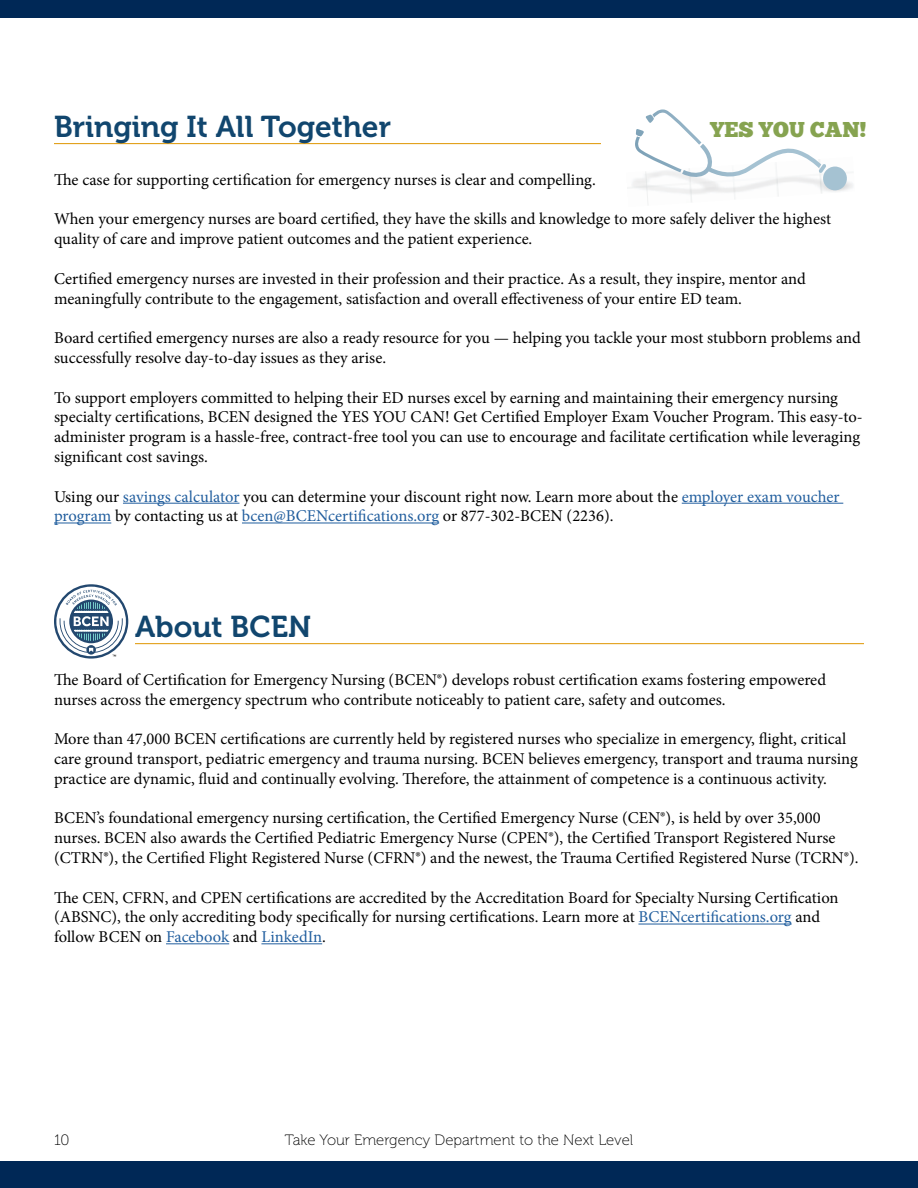
<style>
.page{position:relative;width:918px;height:1188px;background:#fff}
.page>*{position:absolute;margin:0;border:0;box-sizing:border-box;transform-origin:0 0}
.t1{font:30px "Museo 700";color:#11466e}
.t2{font:21.3px "Chunk Five";color:#86a350}
.t3{font:16.5px/19.8px "Minion Pro";color:#000}
.t4{font:15px "Museo 100";color:#000}
.s1{color:#215e9e}
</style>
<div class="page">
<div style="left:0;top:1161px;width:918px;height:27px;background:#002856"></div>
<div style="left:0;top:0;width:918px;height:17px;background:#002856"></div>
<hr style="left:54px;top:143px;width:810px;height:1px;background:#df9600">
<hr style="left:123px;top:503px;width:116px;height:1px;background:#215e9e">
<hr style="left:682px;top:503px;width:161px;height:1px;background:#215e9e">
<hr style="left:54px;top:523px;width:57px;height:1px;background:#215e9e">
<hr style="left:242px;top:523px;width:197px;height:1px;background:#215e9e">
<hr style="left:135px;top:643px;width:729px;height:1px;background:#df9600">
<hr style="left:638px;top:924px;width:154px;height:1px;background:#215e9e">
<hr style="left:166px;top:943px;width:63px;height:1px;background:#215e9e">
<hr style="left:261px;top:943px;width:61px;height:1px;background:#215e9e">
<svg style="left:54px;top:584px;width:74px;height:75px"></svg>
<div style="left:602px;top:99px;width:311px;height:108px;background:#fff"></div>
<svg style="left:633px;top:109px;width:216px;height:83px"></svg>
<h1 class="t1" style="left:54px;top:109px;width:339px">Bringing It All Together</h1>
<p class="t3" style="left:54px;top:170px;width:543px">The case for supporting certification for emergency nurses is clear and compelling.</p>
<p class="t3" style="left:54px;top:209px;width:779px">When your emergency nurses are board certified, they have the skills and knowledge to more safely deliver the highest quality of care and improve patient outcomes and the patient experience.</p>
<p class="t3" style="left:54px;top:269px;width:753px">Certified emergency nurses are invested in their profession and their practice. As a result, they inspire, mentor and meaningfully contribute to the engagement, satisfaction and overall effectiveness of your entire ED team.</p>
<p class="t3" style="left:54px;top:328px;width:808px">Board certified emergency nurses are also a ready resource for you — helping you tackle your most stubborn problems and successfully resolve day-to-day issues as they arise.</p>
<p class="t3" style="left:54px;top:387px;width:810px">To support employers committed to helping their ED nurses excel by earning and maintaining their emergency nursing specialty certifications, BCEN designed the YES YOU CAN! Get Certified Employer Exam Voucher Program. This easy-to&shy;administer program is a hassle-free, contract-free tool you can use to encourage and facilitate certification while leveraging significant cost savings.</p>
<p class="t3" style="left:54px;top:486px;width:787px">Using our <span class="s1">savings calculator</span> you can determine your discount right now. Learn more about the <span class="s1">employer exam voucher program</span> by contacting us at <span class="s1">bcen@BCENcertifications.org</span> or 877-302-BCEN (2236).</p>
<p class="t2" style="left:710px;top:119px;width:158px">YES YOU CAN!</p>
<h1 class="t1" style="left:135px;top:609px;width:178px">About BCEN</h1>
<p class="t3" style="left:54px;top:670px;width:774px">The Board of Certification for Emergency Nursing (BCEN®) develops robust certification exams fostering empowered nurses across the emergency spectrum who contribute noticeably to patient care, safety and outcomes.</p>
<p class="t3" style="left:54px;top:729px;width:805px">More than 47,000 BCEN certifications are currently held by registered nurses who specialize in emergency, flight, critical care ground transport, pediatric emergency and trauma nursing. BCEN believes emergency, transport and trauma nursing practice are dynamic, fluid and continually evolving. Therefore, the attainment of competence is a continuous activity.</p>
<p class="t3" style="left:54px;top:808px;width:806px">BCEN’s foundational emergency nursing certification, the Certified Emergency Nurse (CEN®), is held by over 35,000 nurses. BCEN also awards the Certified Pediatric Emergency Nurse (CPEN®), the Certified Transport Registered Nurse (CTRN®), the Certified Flight Registered Nurse (CFRN®) and the newest, the Trauma Certified Registered Nurse (TCRN®).</p>
<p class="t3" style="left:54px;top:887px;width:786px">The CEN, CFRN, and CPEN certifications are accredited by the Accreditation Board for Specialty Nursing Certification (ABSNC), the only accrediting body specifically for nursing certifications. Learn more at <span class="s1">BCENcertifications.org</span> and follow BCEN on <span class="s1">Facebook</span> and <span class="s1">LinkedIn</span>.</p>
<p class="t4" style="left:54px;top:1132px;width:17px">10</p>
<p class="t4" style="left:285px;top:1132px;width:350px">Take Your Emergency Department to the Next Level</p>
</div>
